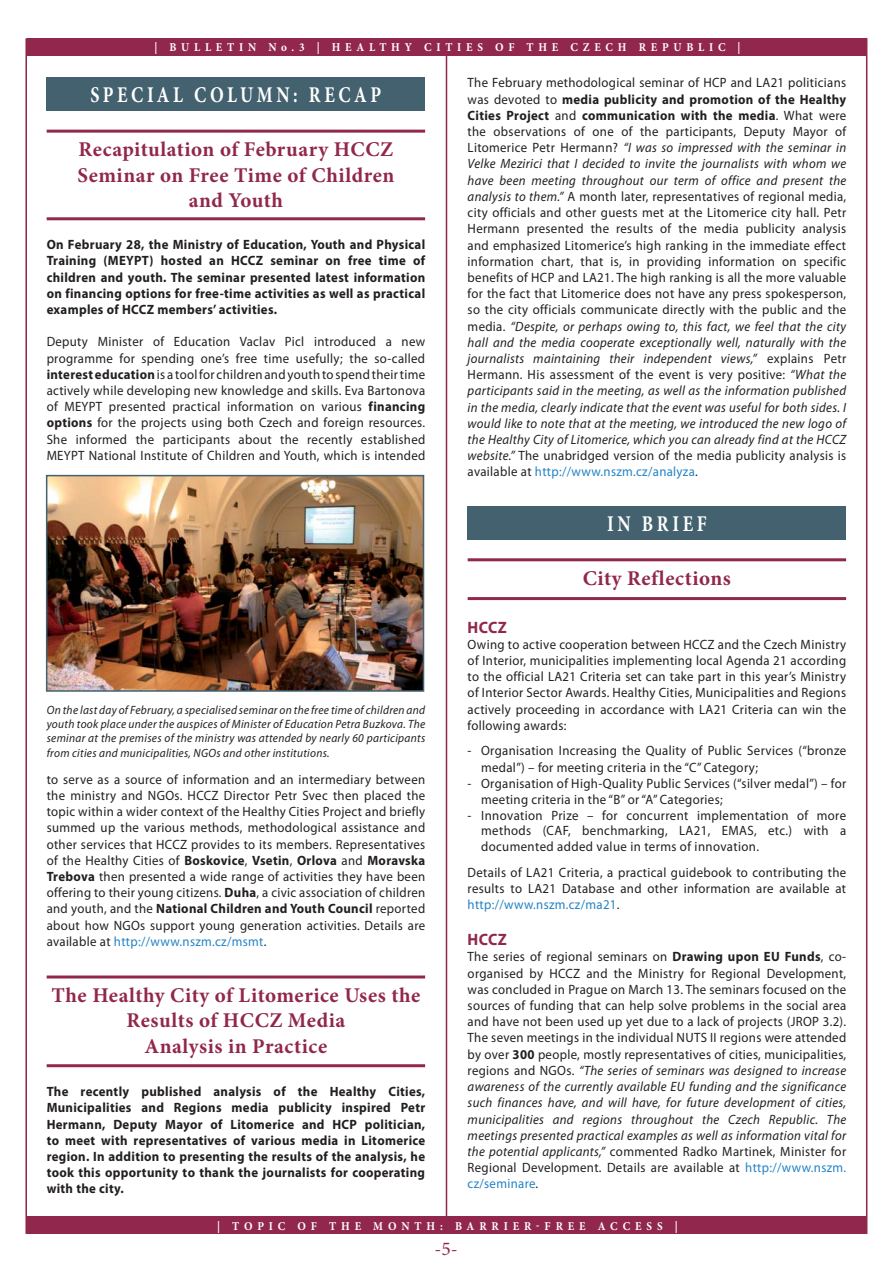
<style>
.page{position:relative;width:893px;height:1263px;background:#fff}
.page>*{position:absolute;margin:0;border:0;box-sizing:border-box;transform-origin:0 0}
.t1{font:700 22.5px "Minion Pro";letter-spacing:.2em;color:#fff;scale:.8 1}
.t2{font:700 21px/25.2px "Minion Pro";letter-spacing:.025em;color:#91274d;text-align:center}
.t3{font:19.5px "Minion Pro";color:#91274d}
.t4{font:700 16.5px "Myriad Pro";letter-spacing:.025em;color:#91274d;scale:.95 1}
.t5{font:13.5px/16.2px "Myriad Pro";letter-spacing:.025em;color:#231f1f;text-align:justify;scale:.95 1}
.t6{font:700 13.5px/16.2px "Myriad Pro";letter-spacing:.025em;color:#231f1f;text-align:justify;scale:.95 1}
.t7{font:italic 12px/14.4px "Myriad Pro";letter-spacing:.025em;color:#231f1f;text-align:justify;scale:.95 1}
.t8{font:700 12px "Minion Pro";letter-spacing:.43em;color:#fff;scale:.93 1}
.s1{font-weight:700}
.s2{font-style:italic}
.s3{color:#2383c6}
</style>
<div class="page">
<hr style="left:446px;top:55px;width:1px;height:1163px;background:#91274d">
<hr style="left:25px;top:38px;width:2px;height:1196px;background:#91274d">
<hr style="left:866px;top:38px;width:1px;height:1196px;background:#91274d">
<div style="left:27px;top:1217px;width:839px;height:17px;background:#91274d"></div>
<div style="left:27px;top:38px;width:839px;height:17px;background:#91274d"></div>
<div style="left:47px;top:77px;width:378px;height:34px;background:#43616f"></div>
<hr style="left:47px;top:217px;width:378px;height:3px;background:#91274d">
<hr style="left:47px;top:130px;width:378px;height:3px;background:#91274d">
<hr style="left:47px;top:1064px;width:378px;height:3px;background:#91274d">
<hr style="left:47px;top:975px;width:378px;height:3px;background:#91274d">
<div style="left:468px;top:506px;width:378px;height:33px;background:#43616f"></div>
<hr style="left:468px;top:597px;width:378px;height:3px;background:#91274d">
<hr style="left:468px;top:558px;width:378px;height:3px;background:#91274d">
<img style="left:49px;top:478px;width:372px;height:211px">
<div style="left:46px;top:475px;width:378px;height:217px;border:2px solid #43616f"></div>
<p class="t8" style="left:155px;top:43px;width:632px">| BULLETIN No.3 | HEALTHY CITIES OF THE CZECH REPUBLIC |</p>
<h1 class="t1" style="left:90px;top:86px;width:365px">SPECIAL COLUMN: RECAP</h1>
<h2 class="t2" style="left:77px;top:139px;width:318px">Recapitulation of February HCCZ<br>Seminar on Free Time of Children and Youth</h2>
<p class="t6" style="left:47px;top:238px;width:400px">On February 28, the Ministry of Education, Youth and Physical Training (MEYPT) hosted an HCCZ seminar on free time of children and youth. The seminar presented latest information on financing options for free-time activities as well as practical examples of HCCZ members’ activities.</p>
<p class="t5" style="left:47px;top:335px;width:400px">Deputy Minister of Education Vaclav Picl introduced a new programme for spending one’s free time usefully; the so-called <span class="s1">interest education</span> is a tool for children and youth to spend their time actively while developing new knowledge and skills. Eva Bartonova of MEYPT presented practical information on various <span class="s1">financing options</span> for the projects using both Czech and foreign resources.<br>She informed the participants about the recently established MEYPT National Institute of Children and Youth, which is intended</p>
<p class="t5" style="left:468px;top:76px;width:400px">The February methodological seminar of HCP and LA21 politicians was devoted to <span class="s1">media publicity and promotion of the Healthy Cities Project</span> and <span class="s1">communication with the media</span>. What were the observations of one of the participants, Deputy Mayor of Litomerice Petr Hermann? <span class="s2">“I was so impressed with the seminar in Velke Mezirici that I decided to invite the journalists with whom we have been meeting throughout our term of office and present the analysis to them.”</span> A month later, representatives of regional media, city officials and other guests met at the Litomerice city hall. Petr Hermann presented the results of the media publicity analysis and emphasized Litomerice’s high ranking in the immediate effect information chart, that is, in providing information on specific benefits of HCP and LA21. The high ranking is all the more valuable for the fact that Litomerice does not have any press spokesperson, so the city officials communicate directly with the public and the media. <span class="s2">“Despite, or perhaps owing to, this fact, we feel that the city hall and the media cooperate exceptionally well, naturally with the journalists maintaining their independent views,”</span> explains Petr Hermann. His assessment of the event is very positive: <span class="s2">“What the participants said in the meeting, as well as the information published in the media, clearly indicate that the event was useful for both sides. I would like to note that at the meeting, we introduced the new logo of the Healthy City of Litomerice, which you can already find at the HCCZ website.”</span> The unabridged version of the media publicity analysis is available at <span class="s3">http://www.nszm.cz/analyza</span>.</p>
<h1 class="t1" style="left:607px;top:515px;width:126px">IN BRIEF</h1>
<h2 class="t2" style="left:583px;top:568px;width:150px">City Reflections</h2>
<p class="t4" style="left:468px;top:621px;width:43px">HCCZ</p>
<p class="t5" style="left:468px;top:638px;width:400px">Owing to active cooperation between HCCZ and the Czech Ministry of Interior, municipalities implementing local Agenda 21 according to the official LA21 Criteria set can take part in this year’s Ministry of Interior Sector Awards. Healthy Cities, Municipalities and Regions actively proceeding in accordance with LA21 Criteria can win the following awards:</p>
<p class="t5" style="left:481px;top:744px;width:386px;text-indent:-13px">- Organisation Increasing the Quality of Public Services (“bronze medal”) – for meeting criteria in the “C” Category;</p>
<p class="t5" style="left:481px;top:776px;width:386px;text-indent:-13px">- Organisation of High-Quality Public Services (“silver medal”) – for meeting criteria in the “B” or “A” Categories;</p>
<p class="t5" style="left:481px;top:809px;width:386px;line-height:15.6px;text-indent:-13px">- Innovation Prize – for concurrent implementation of more methods (CAF, benchmarking, LA21, EMAS, etc.) with a documented added value in terms of innovation.</p>
<p class="t5" style="left:468px;top:866px;width:400px">Details of LA21 Criteria, a practical guidebook to contributing the results to LA21 Database and other information are available at <span class="s3">http://www.nszm.cz/ma21</span>.</p>
<p class="t4" style="left:468px;top:933px;width:43px">HCCZ</p>
<p class="t5" style="left:468px;top:950px;width:400px">The series of regional seminars on <span class="s1">Drawing upon EU Funds</span>, co&shy;organised by HCCZ and the Ministry for Regional Development, was concluded in Prague on March 13. The seminars focused on the sources of funding that can help solve problems in the social area and have not been used up yet due to a lack of projects (JROP 3.2).<br>The seven meetings in the individual NUTS II regions were attended by over <span class="s1">300</span> people, mostly representatives of cities, municipalities, regions and NGOs. <span class="s2">“The series of seminars was designed to increase awareness of the currently available EU funding and the significance such finances have, and will have, for future development of cities, municipalities and regions throughout the Czech Republic. The meetings presented practical examples as well as information vital for the potential applicants,”</span> commented Radko Martinek, Minister for Regional Development. Details are available at <span class="s3">http://www.nszm. cz/seminare</span>.</p>
<p class="t7" style="left:47px;top:703px;width:400px">On the last day of February, a specialised seminar on the free time of children and youth took place under the auspices of Minister of Education Petra Buzkova. The seminar at the premises of the ministry was attended by nearly 60 participants from cities and municipalities, NGOs and other institutions.</p>
<p class="t5" style="left:47px;top:772px;width:400px">to serve as a source of information and an intermediary between the ministry and NGOs. HCCZ Director Petr Svec then placed the topic within a wider context of the Healthy Cities Project and briefly summed up the various methods, methodological assistance and other services that HCCZ provides to its members. Representatives of the Healthy Cities of <span class="s1">Boskovice</span>, <span class="s1">Vsetin</span>, <span class="s1">Orlova</span> and <span class="s1">Moravska Trebova</span> then presented a wide range of activities they have been offering to their young citizens. <span class="s1">Duha</span>, a civic association of children and youth, and the <span class="s1">National Children and Youth Council</span> reported about how NGOs support young generation activities. Details are available at <span class="s3">http://www.nszm.cz/msmt</span>.</p>
<h2 class="t2" style="left:52px;top:985px;width:370px">The Healthy City of Litomerice Uses the<br>Results of HCCZ Media<br>Analysis in Practice</h2>
<p class="t6" style="left:47px;top:1085px;width:400px">The recently published analysis of the Healthy Cities, Municipalities and Regions media publicity inspired Petr Hermann, Deputy Mayor of Litomerice and HCP politician, to meet with representatives of various media in Litomerice region. In addition to presenting the results of the analysis, he took this opportunity to thank the journalists for cooperating with the city.</p>
<p class="t8" style="left:217px;top:1221px;width:497px">| TOPIC OF THE MONTH: BARRIER-FREE ACCESS |</p>
<h3 class="t3" style="left:434px;top:1241px;width:25px">-5-</h3>
</div>
